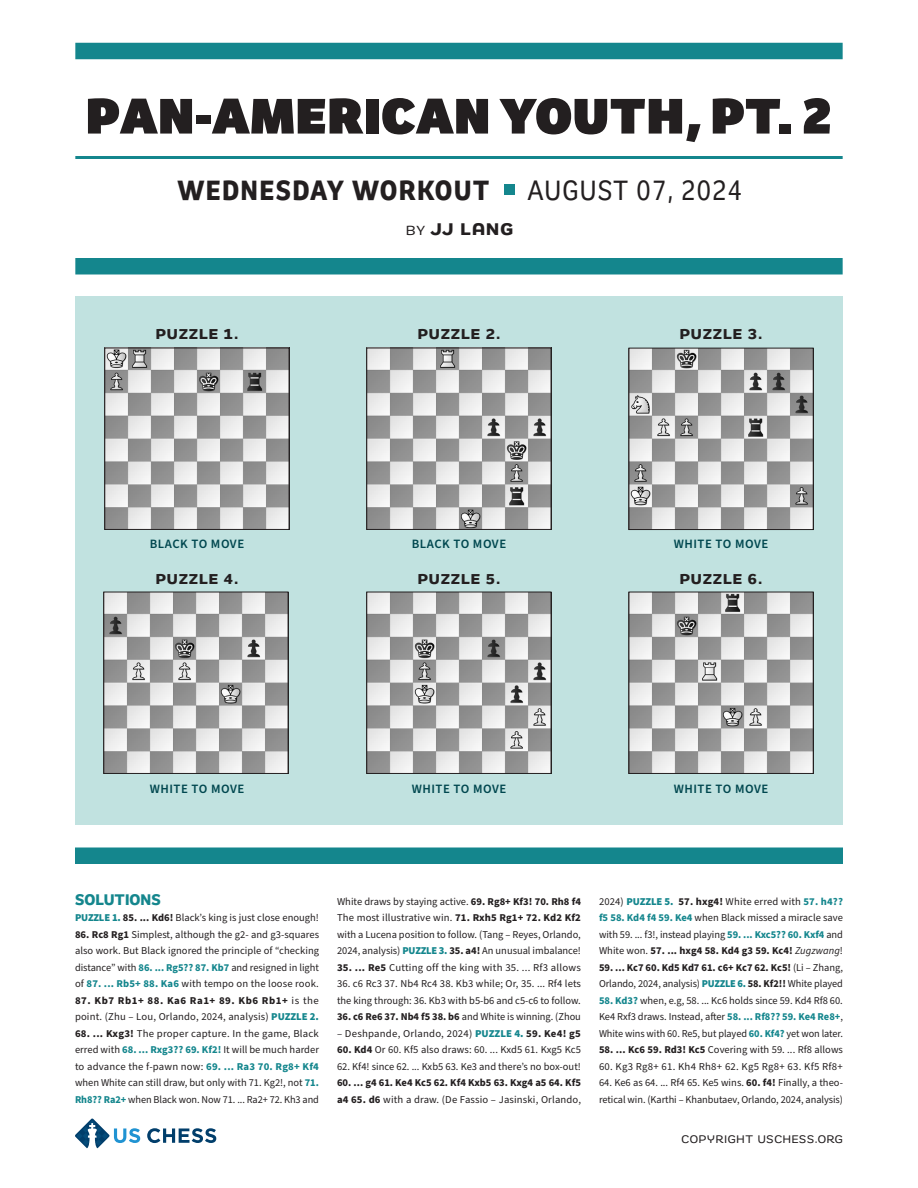
<style>
.page{position:relative;width:918px;height:1188px;background:#fff}
.page>*{position:absolute;margin:0;border:0;box-sizing:border-box;transform-origin:0 0}
.HEDLINE{font:900 51px "Remora Sans W2";color:#231f20}
.DEK{font:700 28.5px "Remora Sans W1";letter-spacing:.045em;color:#231f20}
.DEK-2{font:500 28.5px "Remora Sans W1";letter-spacing:.045em;color:#231f20}
.t1{font:700 17.25px "Remora Sans W3";letter-spacing:.065em;color:#231f20}
.SOLUTIONS_Page_Title{font:700 15.75px "Remora Sans W2";color:#14868d}
.MYM_DIAGRAM_TITLE{font:700 14.7px "Remora Sans W3";letter-spacing:.055em;color:#231f20}
.MYM_DIAGRAM_CAPTION{font:600 12.75px "Source Sans Pro";letter-spacing:.04em;color:#00474f}
.t2{font:500 11.25px "Remora Sans W3";letter-spacing:.07em;color:#231f20}
.SOLUTIONS_CLASSIFIED_Body_Text{font:10.5px/16.5px "Source Sans Pro";color:#231f20;text-align:justify}
.SOLUTIONS_CLASSIFIED_Body_Text-2{font:10.5px "Source Sans Pro";letter-spacing:.02em;color:#231f20}
.SOLUTIONS_CLASSIFIED_Body_Text-3{font:700 10.5px/16.5px "Source Sans Pro";color:#231f20}
.s1{font-weight:500;font-size:13.5px}
.s2{font-weight:900;color:#14868d}
.s3{font-weight:700}
.s4{font-weight:700;color:#14868d}
.s5{font-weight:400}
.s6{font-style:italic}
</style>
<div class="page">
<div style="left:75px;top:848px;width:768px;height:16px;background:#14868d"></div>
<div style="left:75px;top:297px;width:768px;height:528px;background:#c1e2e0"></div>
<div style="left:75px;top:43px;width:768px;height:16px;background:#14868d"></div>
<hr style="left:75px;top:156px;width:768px;height:3px;background:#14868d">
<div style="left:75px;top:258px;width:768px;height:16px;background:#14868d"></div>
<svg style="left:147px;top:1128px;width:69px;height:15px"></svg>
<svg style="left:75px;top:1119px;width:65px;height:29px"></svg>
<img style="left:107px;top:350px;width:180px;height:178px">
<div style="left:105px;top:348px;width:184px;height:182px;border:1px solid #231f20"></div>
<img style="left:106px;top:594px;width:180px;height:178px">
<div style="left:104px;top:592px;width:184px;height:182px;border:1px solid #231f20"></div>
<img style="left:369px;top:350px;width:180px;height:178px">
<div style="left:367px;top:348px;width:184px;height:182px;border:1px solid #231f20"></div>
<img style="left:369px;top:594px;width:180px;height:178px">
<div style="left:367px;top:592px;width:184px;height:182px;border:1px solid #231f20"></div>
<img style="left:631px;top:350px;width:180px;height:178px">
<div style="left:629px;top:348px;width:184px;height:182px;border:1px solid #231f20"></div>
<img style="left:631px;top:594px;width:180px;height:178px">
<div style="left:629px;top:592px;width:184px;height:182px;border:1px solid #231f20"></div>
<div style="left:504px;top:184px;width:11px;height:11px;background:#14868d"></div>
<p class="HEDLINE" style="left:86px;top:83px;width:747px">PAN-AMERICAN YOUTH, PT. 2</p>
<p class="DEK" style="left:177px;top:171px;width:314px">WEDNESDAY WORKOUT</p>
<p class="DEK-2" style="left:527px;top:172px;width:216px">AUGUST 07, 2024</p>
<p class="MYM_DIAGRAM_TITLE" style="left:156px;top:325px;width:84px">PUZZLE 1.</p>
<p class="MYM_DIAGRAM_CAPTION" style="left:150px;top:535px;width:96px">BLACK TO MOVE</p>
<p class="MYM_DIAGRAM_TITLE" style="left:156px;top:570px;width:84px">PUZZLE 4.</p>
<h3 class="t1" style="left:406px;top:217px;width:108px"><span class="s1">BY</span> JJ LANG</h3>
<p class="MYM_DIAGRAM_TITLE" style="left:418px;top:325px;width:84px">PUZZLE 2.</p>
<p class="MYM_DIAGRAM_CAPTION" style="left:412px;top:535px;width:96px">BLACK TO MOVE</p>
<p class="MYM_DIAGRAM_TITLE" style="left:418px;top:570px;width:84px">PUZZLE 5.</p>
<p class="MYM_DIAGRAM_TITLE" style="left:680px;top:325px;width:84px">PUZZLE 3.</p>
<p class="MYM_DIAGRAM_CAPTION" style="left:674px;top:535px;width:96px">WHITE TO MOVE</p>
<p class="MYM_DIAGRAM_TITLE" style="left:680px;top:570px;width:84px">PUZZLE 6.</p>
<p class="MYM_DIAGRAM_CAPTION" style="left:150px;top:780px;width:96px">WHITE TO MOVE</p>
<p class="MYM_DIAGRAM_CAPTION" style="left:412px;top:780px;width:96px">WHITE TO MOVE</p>
<p class="MYM_DIAGRAM_CAPTION" style="left:674px;top:780px;width:96px">WHITE TO MOVE</p>
<p class="SOLUTIONS_Page_Title" style="left:75px;top:889px;width:87px">SOLUTIONS</p>
<p class="SOLUTIONS_CLASSIFIED_Body_Text" style="left:75px;top:910px;width:245px"><span class="s2">PUZZLE 1.</span> <span class="s3">85. ... Kd6!</span> Black’s king is just close enough!</p>
<p class="SOLUTIONS_CLASSIFIED_Body_Text" style="left:75px;top:926px;width:246px"><span class="s3">86. Rc8 Rg1</span> Simplest, although the g2- and g3-squares also work. But Black ignored the principle of “checking distance” with <span class="s4">86. ... Rg5?? 87. Kb7</span> and resigned in light of <span class="s4">87. ... Rb5+ 88. Ka6</span> with tempo on the loose rook.</p>
<p class="SOLUTIONS_CLASSIFIED_Body_Text" style="left:75px;top:992px;width:246px"><span class="s3">87. Kb7 Rb1+ 88. Ka6 Ra1+ 89. Kb6 Rb1+</span> is the point. (Zhu – Lou, Orlando, 2024, analysis) <span class="s2">PUZZLE 2.</span></p>
<p class="SOLUTIONS_CLASSIFIED_Body_Text" style="left:75px;top:1025px;width:246px"><span class="s3">68. ... Kxg3!</span> The proper capture. In the game, Black erred with <span class="s4">68. ... Rxg3?? 69. Kf2!</span> It will be much harder to advance the f-pawn now: <span class="s4">69. ... Ra3 70. Rg8+ Kf4 </span>when White can still draw, but only with 71. Kg2!, not <span class="s4">71.<br>Rh8?? Ra2+</span> when Black won. Now 71. ... Ra2+ 72. Kh3 and</p>
<p class="SOLUTIONS_CLASSIFIED_Body_Text" style="left:337px;top:893px;width:246px">White draws by staying active. <span class="s3">69. Rg8+ Kf3! 70. Rh8 f4<br></span>The most illustrative win. <span class="s3">71. Rxh5 Rg1+ 72. Kd2 Kf2 </span>with a Lucena position to follow. (Tang – Reyes, Orlando, 2024, analysis) <span class="s2">PUZZLE 3.</span> <span class="s3">35. a4!</span> An unusual imbalance!</p>
<p class="SOLUTIONS_CLASSIFIED_Body_Text-2" style="left:337px;top:960px;width:245px"><span class="s3">35. ... Re5</span> Cutting off the king with 35. ... Rf3 allows</p>
<p class="SOLUTIONS_CLASSIFIED_Body_Text" style="left:337px;top:976px;width:246px">36. c6 Rc3 37. Nb4 Rc4 38. Kb3 while; Or, 35. ... Rf4 lets the king through: 36. Kb3 with b5-b6 and c5-c6 to follow.</p>
<p class="SOLUTIONS_CLASSIFIED_Body_Text" style="left:337px;top:1009px;width:245px"><span class="s3">36. c6 Re6 37. Nb4 f5 38. b6</span> and White is winning. (Zhou</p>
<p class="SOLUTIONS_CLASSIFIED_Body_Text-2" style="left:337px;top:1026px;width:246px">– Deshpande, Orlando, 2024) <span class="s2">PUZZLE 4.</span> <span class="s3">59. Ke4! g5</span></p>
<p class="SOLUTIONS_CLASSIFIED_Body_Text" style="left:337px;top:1042px;width:245px"><span class="s3">60. Kd4</span> Or 60. Kf5 also draws: 60. ... Kxd5 61. Kxg5 Kc5</p>
<p class="SOLUTIONS_CLASSIFIED_Body_Text" style="left:337px;top:1058px;width:245px">62. Kf4! since 62. ... Kxb5 63. Ke3 and there’s no box-out!</p>
<p class="SOLUTIONS_CLASSIFIED_Body_Text-3" style="left:337px;top:1075px;width:246px">60. ... g4 61. Ke4 Kc5 62. Kf4 Kxb5 63. Kxg4 a5 64. Kf5 a4 65. d6 <span class="s5">with a draw. (De Fassio – Jasinski, Orlando,</span></p>
<p class="SOLUTIONS_CLASSIFIED_Body_Text" style="left:599px;top:893px;width:246px">2024) <span class="s2">PUZZLE 5.</span> <span class="s3">57. hxg4!</span> White erred with <span class="s4">57. h4?? f5 58. Kd4 f4 59. Ke4</span> when Black missed a miracle save with 59. ... f3!, instead playing <span class="s4">59. ... Kxc5?? 60. Kxf4</span> and White won. <span class="s3">57. ... hxg4 58. Kd4 g3 59. Kc4!</span> <span class="s6">Zugzwang</span>!</p>
<p class="SOLUTIONS_CLASSIFIED_Body_Text" style="left:599px;top:959px;width:246px"><span class="s3">59. ... Kc7 60. Kd5 Kd7 61. c6+ Kc7 62. Kc5!</span> (Li – Zhang,<br>Orlando, 2024, analysis) <span class="s2">PUZZLE 6.</span> <span class="s3">58. Kf2!!</span> White played</p>
<p class="SOLUTIONS_CLASSIFIED_Body_Text" style="left:599px;top:992px;width:246px"><span class="s4">58. Kd3?</span> when, e.g, 58. ... Kc6 holds since 59. Kd4 Rf8 60.<br>Ke4 Rxf3 draws. Instead, after <span class="s4">58. ... Rf8?? 59. Ke4 Re8+</span>, White wins with 60. Re5, but played <span class="s4">60. Kf4?</span> yet won later.</p>
<p class="SOLUTIONS_CLASSIFIED_Body_Text" style="left:599px;top:1042px;width:246px"><span class="s3">58. ... Kc6 59. Rd3! Kc5</span> Covering with 59. ... Rf8 allows</p>
<p class="SOLUTIONS_CLASSIFIED_Body_Text-2" style="left:599px;top:1059px;width:245px">60. Kg3 Rg8+ 61. Kh4 Rh8+ 62. Kg5 Rg8+ 63. Kf5 Rf8+</p>
<p class="SOLUTIONS_CLASSIFIED_Body_Text" style="left:599px;top:1075px;width:246px">64. Ke6 as 64. ... Rf4 65. Ke5 wins. <span class="s3">60. f4!</span> Finally, a theo&shy;retical win. (Karthi – Khanbutaev, Orlando, 2024, analysis)</p>
<p class="t2" style="left:681px;top:1132px;width:163px">COPYRIGHT USCHESS.ORG</p>
</div>
